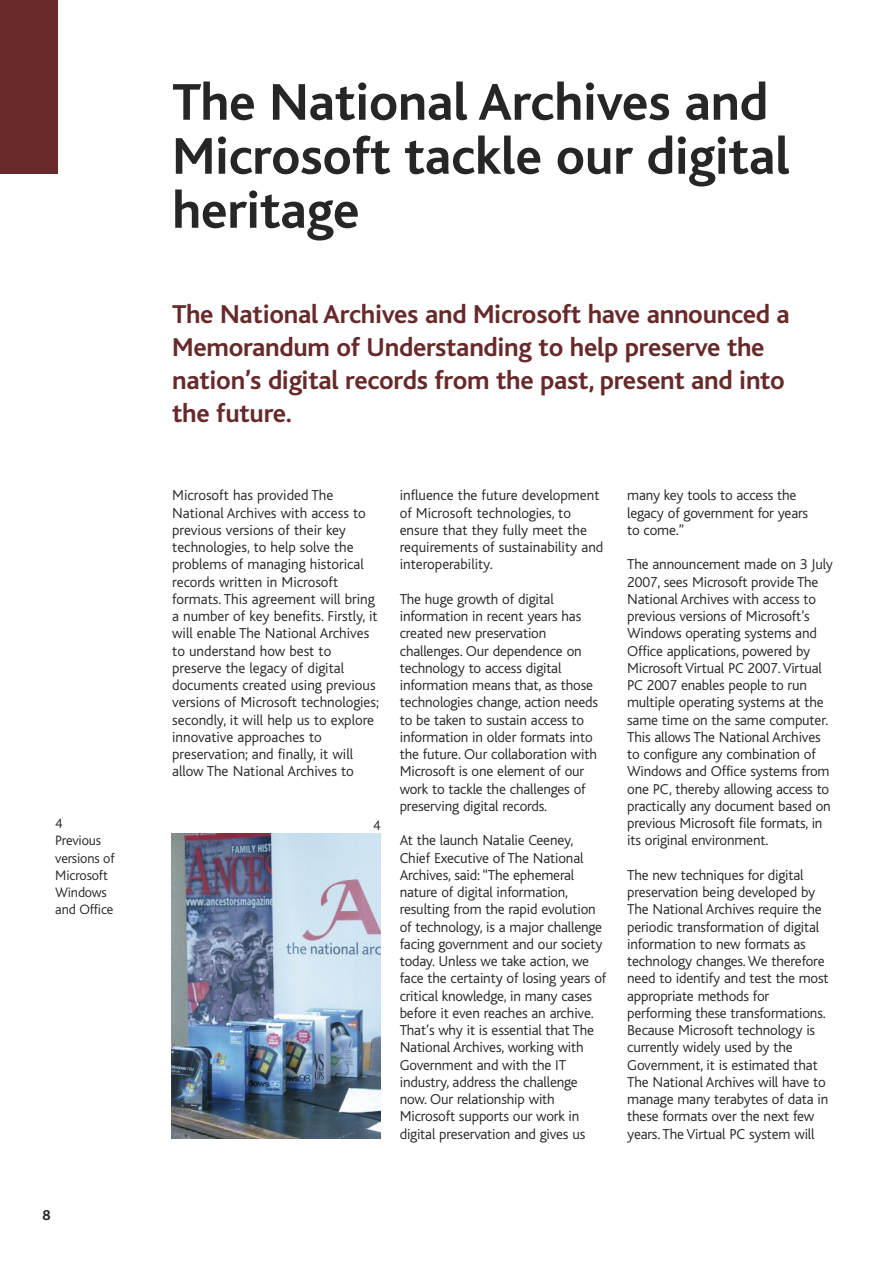
<style>
.page{position:relative;width:893px;height:1263px;background:#fff}
.page>*{position:absolute;margin:0;border:0;box-sizing:border-box;transform-origin:0 0}
.t1{font:700 54px/54px "Bliss";letter-spacing:-.005em;color:#272627}
.t2{font:700 27px/33px "Bliss";letter-spacing:-.01em;color:#672929}
.t3{font:300 15px/17.2px "Bliss";letter-spacing:-.01em;color:#272627}
.t4{font:700 15px "Bliss";color:#272627}
.t5{font:300 14.25px/17.2px "Bliss";letter-spacing:-.01em;color:#272627}
</style>
<div class="page">
<div style="left:0;top:0;width:57px;height:174px;background:#672929"></div>
<img style="left:171px;top:833px;width:210px;height:305px">
<h1 class="t1" style="left:172px;top:81px;width:619px">The National Archives and<br>Microsoft tackle our digital heritage</h1>
<h2 class="t2" style="left:172px;top:301px;width:619px">The National Archives and Microsoft have announced a Memorandum of Understanding to help preserve the nation’s digital records from the past, present and into the future.</h2>
<p class="t3" style="left:172px;top:488px;width:208px">Microsoft has provided The<br>National Archives with access to previous versions of their key technologies, to help solve the problems of managing historical records written in Microsoft formats. This agreement will bring a number of key benefits. Firstly, it will enable The National Archives to understand how best to preserve the legacy of digital documents created using previous versions of Microsoft technologies; secondly, it will help us to explore innovative approaches to preservation; and finally, it will allow The National Archives to</p>
<p class="t3" style="left:400px;top:488px;width:205px">influence the future development of Microsoft technologies, to ensure that they fully meet the requirements of sustainability and interoperability.</p>
<p class="t3" style="left:400px;top:592px;width:200px">The huge growth of digital information in recent years has created new preservation challenges. Our dependence on technology to access digital information means that, as those technologies change, action needs to be taken to sustain access to information in older formats into the future. Our collaboration with<br>Microsoft is one element of our work to tackle the challenges of preserving digital records.</p>
<p class="t3" style="left:400px;top:833px;width:208px">At the launch Natalie Ceeney,<br>Chief Executive of The National<br>Archives, said: “The ephemeral nature of digital information, resulting from the rapid evolution of technology, is a major challenge facing government and our society today. Unless we take action, we face the certainty of losing years of critical knowledge, in many cases before it even reaches an archive.<br>That’s why it is essential that The<br>National Archives, working with<br>Government and with the IT industry, address the challenge now. Our relationship with<br>Microsoft supports our work in digital preservation and gives us</p>
<p class="t5" style="left:55px;top:816px;width:61px">4<br>Previous versions of<br>Microsoft<br>Windows and Office</p>
<p class="t5" style="left:373px;top:818px;width:9px">4</p>
<p class="t3" style="left:627px;top:488px;width:182px">many key tools to access the legacy of government for years to come.”</p>
<p class="t3" style="left:627px;top:557px;width:207px">The announcement made on 3 July<br>2007, sees Microsoft provide The<br>National Archives with access to previous versions of Microsoft’s<br>Windows operating systems and<br>Office applications, powered by<br>Microsoft Virtual PC 2007.Virtual<br>PC 2007 enables people to run multiple operating systems at the same time on the same computer.<br>This allows The National Archives to configure any combination of<br>Windows and Office systems from one PC, thereby allowing access to practically any document based on previous Microsoft file formats, in its original environment.</p>
<p class="t3" style="left:627px;top:868px;width:203px">The new techniques for digital preservation being developed by<br>The National Archives require the periodic transformation of digital information to new formats as technology changes.We therefore need to identify and test the most appropriate methods for performing these transformations.<br>Because Microsoft technology is currently widely used by the<br>Government, it is estimated that<br>The National Archives will have to manage many terabytes of data in these formats over the next few years. The Virtual PC system will</p>
<p class="t4" style="left:43px;top:1210px;width:10px">8</p>
</div>
